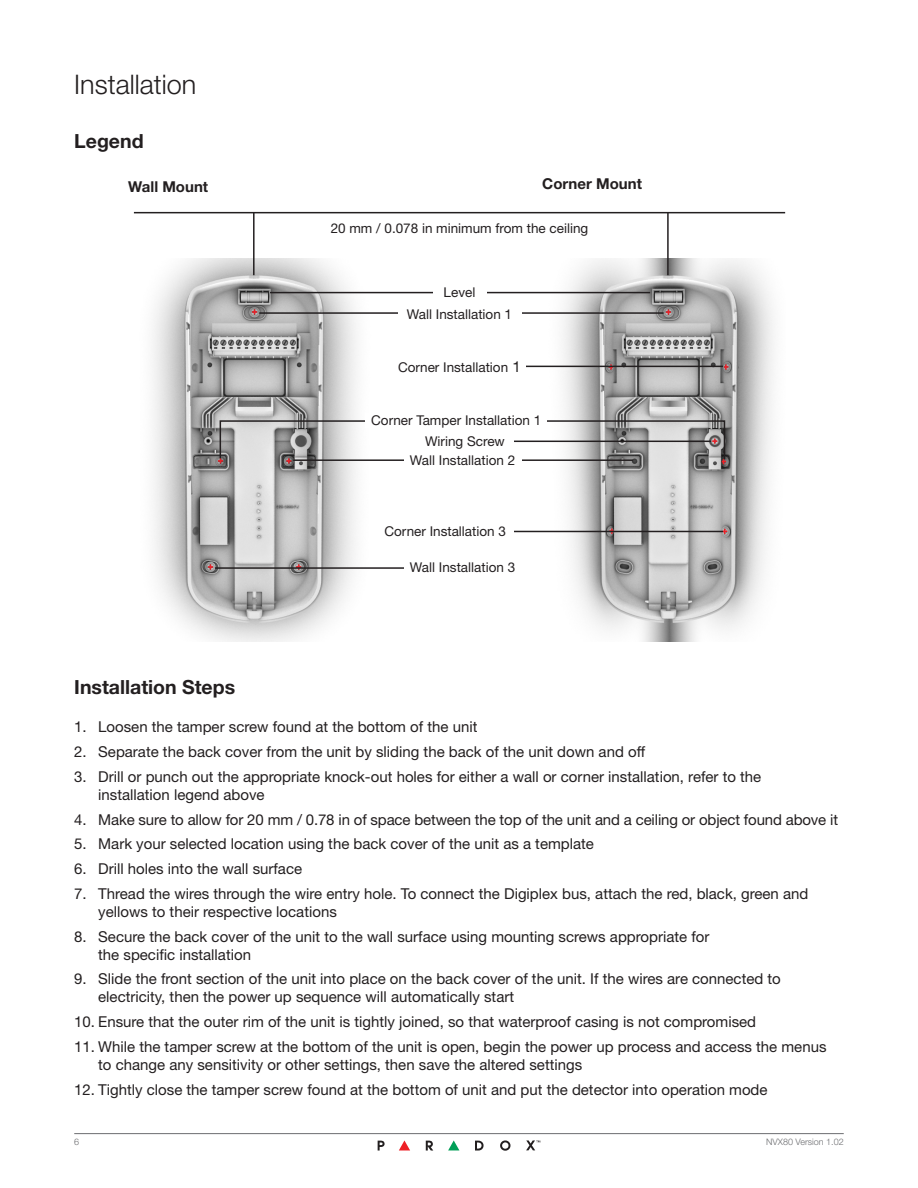
<style>
.page{position:relative;width:918px;height:1188px;background:#fff}
.page>*{position:absolute;margin:0;border:0;box-sizing:border-box;transform-origin:0 0}
.t1{font:300 27px "Helvetica Neue LT Std";color:#231f20}
.t2{font:700 19.5px "Helvetica Neue LT Std";color:#231f20}
.t3{font:15px/18px "Helvetica Neue LT Std";color:#231f20}
.t4{font:700 15px "Helvetica Neue LT Std";color:#231f20}
.t5{font:13.5px "Helvetica Neue LT Std";color:#231f20}
.t6{font:300 9px "Helvetica Neue LT Std";color:#6c6d70}
.s1{font-size:15px}
</style>
<div class="page">
<hr style="left:74px;top:1133px;width:770px;height:1px;background:#6c6d70">
<svg style="left:448px;top:1140px;width:11px;height:10px"></svg>
<svg style="left:399px;top:1140px;width:11px;height:11px"></svg>
<svg style="left:378px;top:1141px;width:7px;height:10px"></svg>
<svg style="left:426px;top:1141px;width:7px;height:10px"></svg>
<svg style="left:475px;top:1141px;width:9px;height:10px"></svg>
<svg style="left:500px;top:1140px;width:11px;height:11px"></svg>
<svg style="left:526px;top:1140px;width:14px;height:10px"></svg>
<img style="left:548px;top:258px;width:226px;height:384px">
<img style="left:153px;top:258px;width:219px;height:384px">
<svg style="left:252px;top:309px;width:5px;height:6px"></svg>
<svg style="left:666px;top:310px;width:5px;height:5px"></svg>
<svg style="left:296px;top:564px;width:5px;height:3px"></svg>
<svg style="left:208px;top:564px;width:5px;height:5px"></svg>
<svg style="left:609px;top:362px;width:4px;height:10px"></svg>
<svg style="left:609px;top:527px;width:5px;height:9px"></svg>
<svg style="left:723px;top:527px;width:4px;height:9px"></svg>
<svg style="left:724px;top:362px;width:4px;height:10px"></svg>
<hr style="left:134px;top:212px;width:651px;height:1px;background:#231f20">
<hr style="left:253px;top:213px;width:2px;height:62px;background:#231f20">
<hr style="left:667px;top:213px;width:2px;height:62px;background:#231f20">
<hr style="left:270px;top:292px;width:380px;height:1px;background:#231f20">
<hr style="left:259px;top:312px;width:405px;height:2px;background:#231f20">
<svg style="left:218px;top:420px;width:508px;height:46px"></svg>
<hr style="left:509px;top:366px;width:214px;height:1px;background:#231f20">
<hr style="left:509px;top:531px;width:214px;height:1px;background:#231f20">
<hr style="left:215px;top:567px;width:214px;height:2px;background:#231f20">
<hr style="left:509px;top:441px;width:202px;height:1px;background:#231f20">
<div style="left:433px;top:286px;width:53px;height:12px;background:#fff"></div>
<div style="left:398px;top:307px;width:123px;height:15px;background:#fff"></div>
<div style="left:393px;top:359px;width:133px;height:15px;background:#fff"></div>
<div style="left:366px;top:413px;width:181px;height:15px;background:#fff"></div>
<div style="left:404px;top:454px;width:118px;height:11px;background:#fff"></div>
<div style="left:404px;top:562px;width:118px;height:11px;background:#fff"></div>
<div style="left:416px;top:435px;width:98px;height:13px;background:#fff"></div>
<div style="left:377px;top:525px;width:137px;height:13px;background:#fff"></div>
<p class="t1" style="left:74px;top:67px;width:123px">Installation</p>
<p class="t2" style="left:74px;top:129px;width:71px">Legend</p>
<p class="t4" style="left:128px;top:178px;width:81px">Wall Mount</p>
<p class="t4" style="left:542px;top:174px;width:101px">Corner Mount</p>
<p class="t5" style="left:331px;top:220px;width:259px">20 mm / 0.078 in minimum from the ceiling</p>
<p class="t5" style="left:444px;top:284px;width:33px">Level</p>
<p class="t5" style="left:407px;top:306px;width:107px">Wall Installation 1</p>
<p class="t5" style="left:398px;top:359px;width:124px">Corner Installation <span class="s1">1</span></p>
<p class="t5" style="left:371px;top:412px;width:172px">Corner Tamper Installation 1</p>
<p class="t5" style="left:410px;top:452px;width:107px">Wall Installation 2</p>
<p class="t5" style="left:425px;top:433px;width:81px">Wiring Screw</p>
<p class="t5" style="left:384px;top:523px;width:123px">Corner Installation 3</p>
<p class="t5" style="left:410px;top:560px;width:107px">Wall Installation 3</p>
<p class="t2" style="left:74px;top:675px;width:162px">Installation Steps</p>
<p class="t3" style="left:74px;top:718px;width:405px">1. Loosen the tamper screw found at the bottom of the unit</p>
<p class="t3" style="left:74px;top:742px;width:573px">2. Separate the back cover from the unit by sliding the back of the unit down and off</p>
<p class="t3" style="left:98px;top:767px;width:665px;text-indent:-24px">3. Drill or punch out the appropriate knock-out holes for either a wall or corner installation, refer to the installation legend above</p>
<p class="t3" style="left:74px;top:810px;width:765px">4. Make sure to allow for 20 mm / 0.78 in of space between the top of the unit and a ceiling or object found above it</p>
<p class="t3" style="left:74px;top:835px;width:521px">5. Mark your selected location using the back cover of the unit as a template</p>
<p class="t3" style="left:74px;top:859px;width:229px">6. Drill holes into the wall surface</p>
<p class="t3" style="left:98px;top:884px;width:712px;text-indent:-24px">7. Thread the wires through the wire entry hole. To connect the Digiplex bus, attach the red, black, green and yellows to their respective locations</p>
<p class="t3" style="left:98px;top:927px;width:613px;text-indent:-24px">8. Secure the back cover of the unit to the wall surface using mounting screws appropriate for the specific installation</p>
<p class="t3" style="left:98px;top:970px;width:684px;text-indent:-24px">9. Slide the front section of the unit into place on the back cover of the unit. If the wires are connected to electricity, then the power up sequence will automatically start</p>
<p class="t3" style="left:74px;top:1012px;width:683px">10. Ensure that the outer rim of the unit is tightly joined, so that waterproof casing is not compromised</p>
<p class="t3" style="left:98px;top:1037px;width:730px;text-indent:-24px">11. While the tamper screw at the bottom of the unit is open, begin the power up process and access the menus to change any sensitivity or other settings, then save the altered settings</p>
<p class="t3" style="left:74px;top:1080px;width:695px">12. Tightly close the tamper screw found at the bottom of unit and put the detector into operation mode</p>
<p class="t6" style="left:74px;top:1136px;width:7px">6</p>
<p class="t6" style="left:766px;top:1136px;width:79px">NVX80 Version 1.02</p>
</div>
